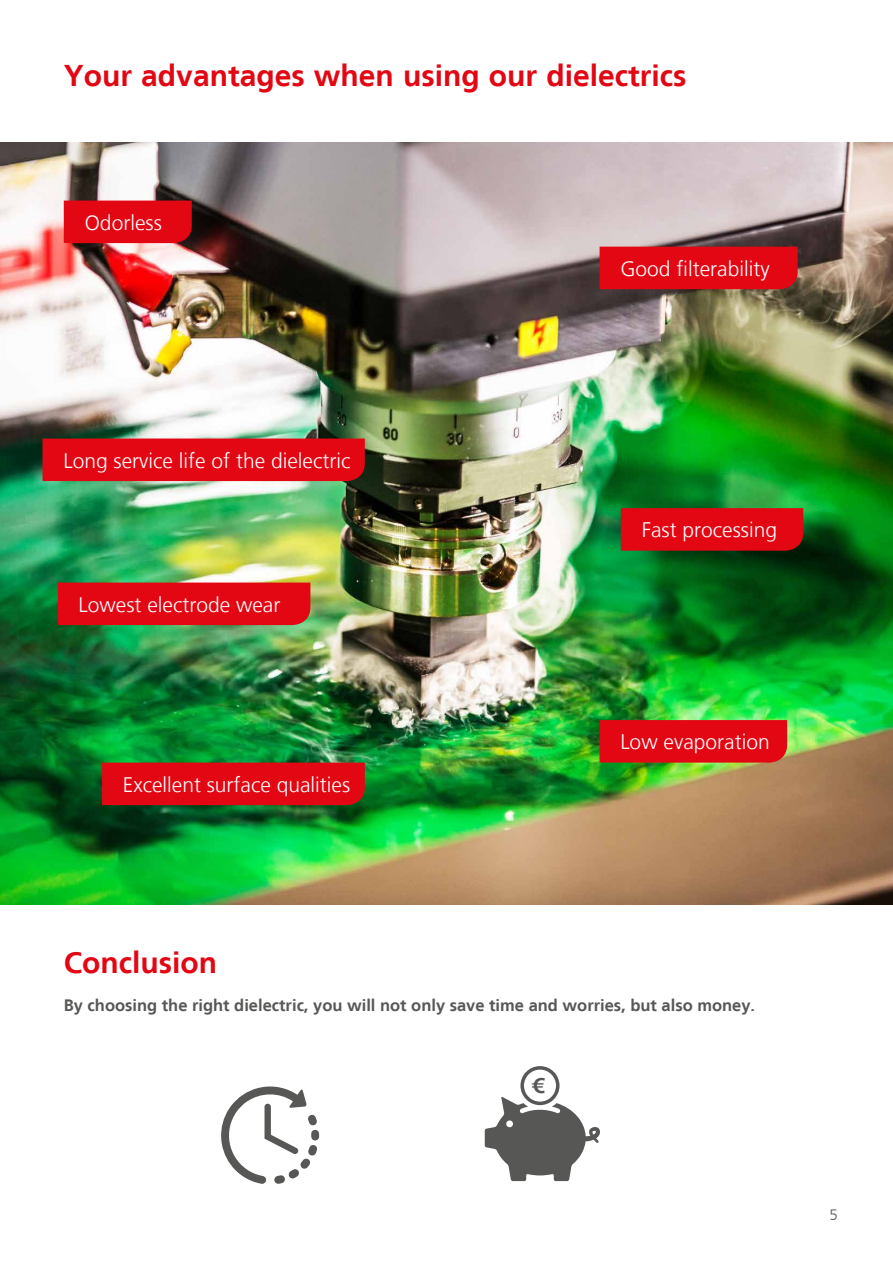
<style>
.page{position:relative;width:893px;height:1263px;background:#fff}
.page>*{position:absolute;margin:0;border:0;box-sizing:border-box;transform-origin:0 0}
.t1{font:700 30px "Frutiger LT";color:#e30613}
.t2{font:700 21.6px "Frutiger LT";color:#575756}
.t3{font:300 21px "Frutiger LT";color:#fff}
.t4{font:700 16.5px "Frutiger LT";color:#575756}
.t5{font:300 15px "Frutiger LT";color:#575756}
</style>
<div class="page">
<img style="left:0;top:142px;width:893px;height:763px">
<div style="left:600px;top:720px;width:187px;height:43px;background:#e30613"></div>
<div style="left:43px;top:438px;width:322px;height:43px;background:#e30613"></div>
<div style="left:621px;top:508px;width:182px;height:43px;background:#e30613"></div>
<div style="left:64px;top:201px;width:128px;height:42px;background:#e30613"></div>
<div style="left:102px;top:763px;width:263px;height:42px;background:#e30613"></div>
<div style="left:600px;top:247px;width:198px;height:42px;background:#e30613"></div>
<svg style="left:221px;top:1086px;width:98px;height:98px"></svg>
<svg style="left:485px;top:1066px;width:115px;height:115px"></svg>
<div style="left:58px;top:582px;width:252px;height:43px;background:#e30613"></div>
<h1 class="t1" style="left:64px;top:58px;width:624px">Your advantages when using our dielectrics</h1>
<p class="t3" style="left:85px;top:211px;width:79px">Odorless</p>
<p class="t3" style="left:620px;top:257px;width:151px">Good filterability</p>
<p class="t3" style="left:63px;top:448px;width:288px">Long service life of the dielectric</p>
<p class="t3" style="left:79px;top:592px;width:203px">Lowest electrode wear</p>
<p class="t3" style="left:123px;top:772px;width:229px">Excellent surface qualities</p>
<p class="t3" style="left:642px;top:518px;width:137px">Fast processing</p>
<p class="t3" style="left:620px;top:730px;width:151px">Low evaporation</p>
<h1 class="t1" style="left:64px;top:945px;width:155px">Conclusion</h1>
<p class="t4" style="left:64px;top:995px;width:693px">By choosing the right dielectric, you will not only save time and worries, but also money.</p>
<p class="t2" style="left:532px;top:1072px;width:14px">€</p>
<p class="t5" style="left:829px;top:1207px;width:10px">5</p>
</div>
